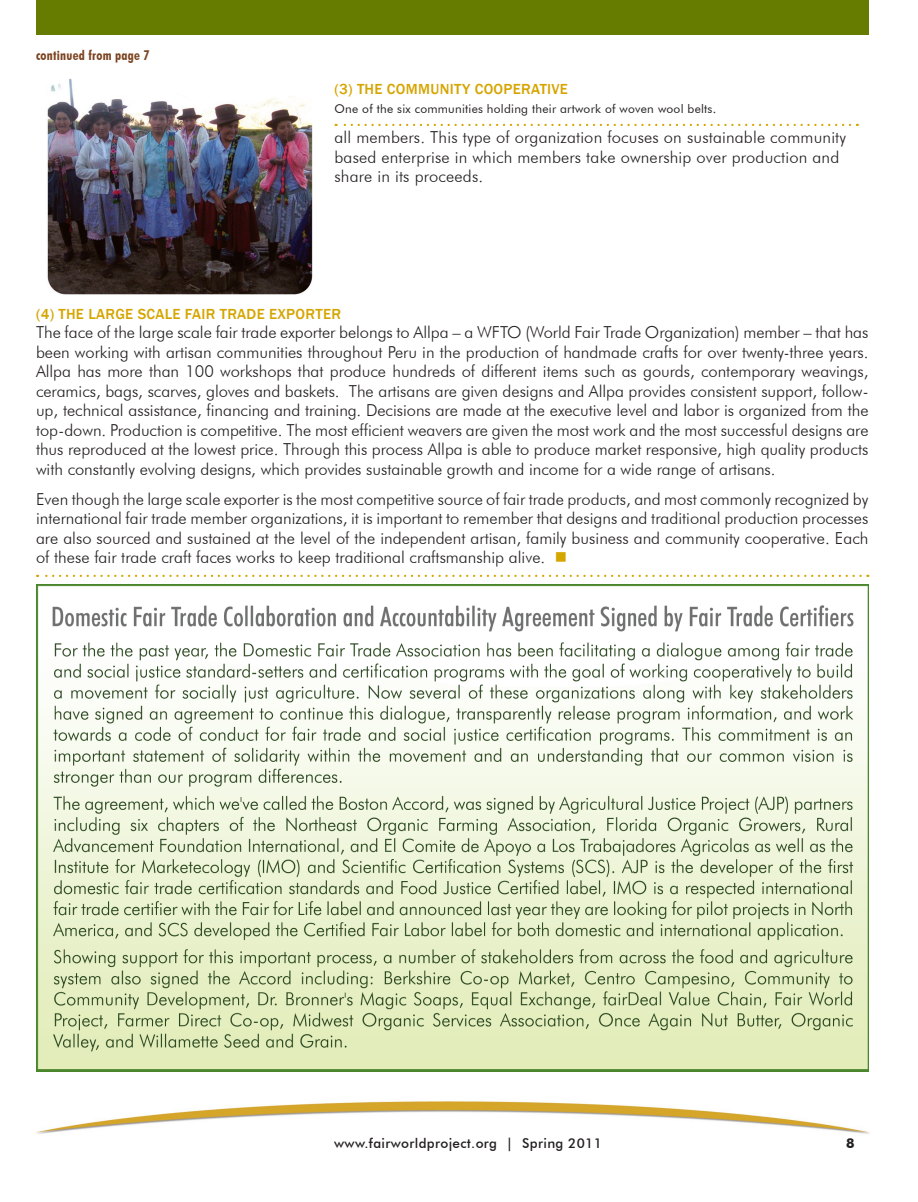
<style>
.page{position:relative;width:918px;height:1202px;background:#fff}
.page>*{position:absolute;margin:0;border:0;box-sizing:border-box;transform-origin:0 0}
.t1{font:300 16.5px/19.5px "Futura BT";letter-spacing:.01em;color:#231f20;text-align:justify}
.t2{font:500 15px "Franklin Gothic";letter-spacing:.02em;color:#d5a500}
.t3{font:500 13.5px "Futura BT";letter-spacing:.025em;color:#231f20}
.t4{font:700 condensed 13.5px "Futura BT";letter-spacing:.02em;color:#7b4320}
.t5{font:700 13.5px "Futura BT";color:#231f20}
.t6{font:12px "Futura BT";letter-spacing:.02em;color:#231f20}
</style>
<div class="page">
<img style="left:36px;top:1071px;width:833px;height:63px">
<div style="left:36px;top:0;width:832px;height:35px;background:#667c00"></div>
<svg style="left:336px;top:124px;width:514px;height:2px"></svg>
<img style="left:47px;top:79px;width:266px;height:216px">
<svg style="left:37px;top:574px;width:824px;height:3px"></svg>
<img style="left:36px;top:584px;width:833px;height:487px">
<p class="t4" style="left:36px;top:47px;width:115px">continued from page 7</p>
<p class="t2" style="left:334px;top:80px;width:235px">(3) THE COMMUNITY COOPERATIVE</p>
<p class="t6" style="left:334px;top:101px;width:383px">One of the six communities holding their artwork of woven wool belts.</p>
<p class="t1" style="left:334px;top:127px;width:513px;text-align:left">all members. This type of organization focuses on sustainable community based enterprise in which members take ownership over production and share in its proceeds.</p>
<p class="t2" style="left:36px;top:305px;width:307px">(4) THE LARGE SCALE FAIR TRADE EXPORTER</p>
<p class="t1" style="left:36px;top:323px;width:834px">The face of the large scale fair trade exporter belongs to Allpa – a WFTO (World Fair Trade Organization) member – that has been working with artisan communities throughout Peru in the production of handmade crafts for over twenty-three years.<br>Allpa has more than 100 workshops that produce hundreds of different items such as gourds, contemporary weavings, ceramics, bags, scarves, gloves and baskets. The artisans are given designs and Allpa provides consistent support, follow&shy;up, technical assistance, financing and training. Decisions are made at the executive level and labor is organized from the top-down. Production is competitive. The most efficient weavers are given the most work and the most successful designs are thus reproduced at the lowest price. Through this process Allpa is able to produce market responsive, high quality products with constantly evolving designs, which provides sustainable growth and income for a wide range of artisans.</p>
<p class="t1" style="left:36px;top:489px;width:834px">Even though the large scale exporter is the most competitive source of fair trade products, and most commonly recognized by international fair trade member organizations, it is important to remember that designs and traditional production processes are also sourced and sustained at the level of the independent artisan, family business and community cooperative. Each of these fair trade craft faces works to keep traditional craftsmanship alive.</p>
<p class="t3" style="left:334px;top:1134px;width:269px">www.fairworldproject.org | Spring 2011</p>
<p class="t5" style="left:846px;top:1135px;width:10px">8</p>
</div>
